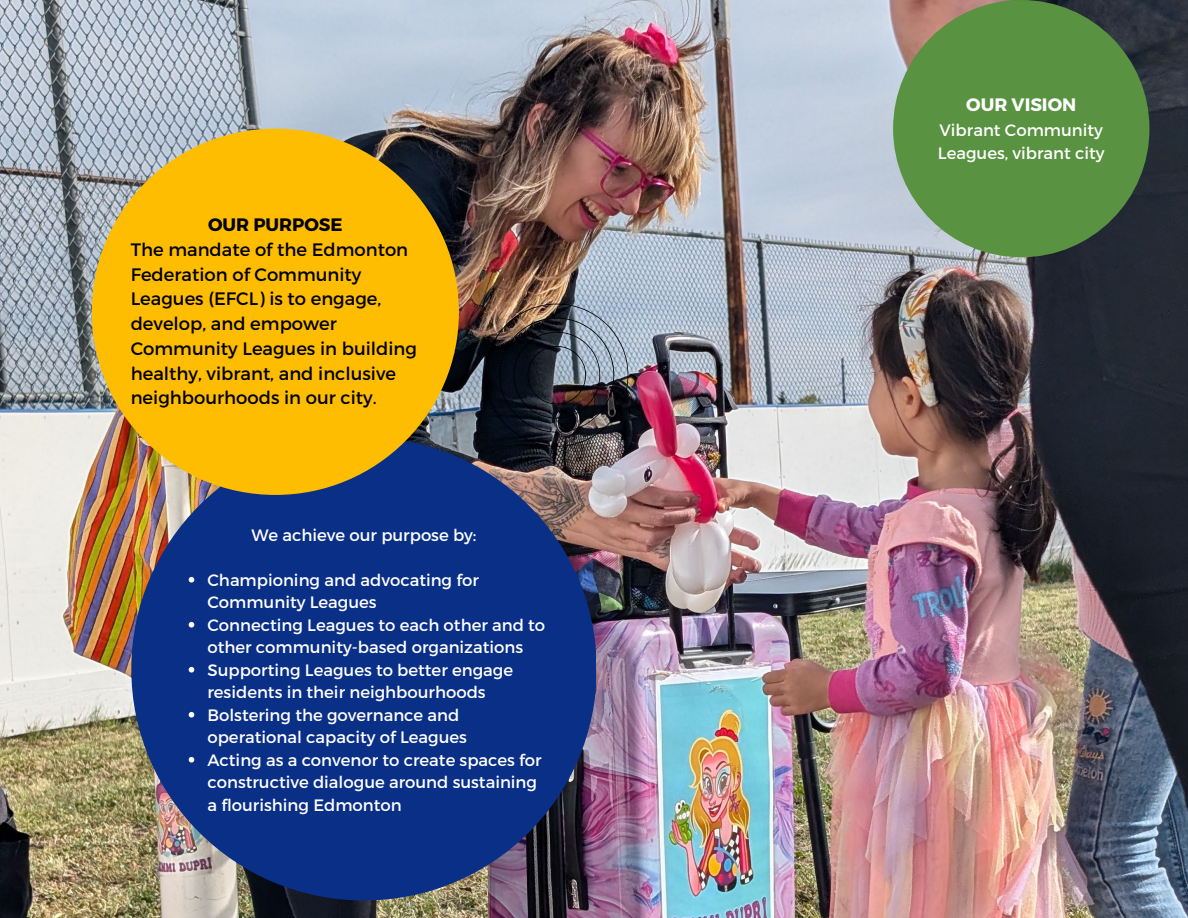
<style>
.page{position:relative;width:1188px;height:918px;background:#fff}
.page>*{position:absolute;margin:0;border:0;box-sizing:border-box;transform-origin:0 0}
.t1{font:18px/24.8px "Montserrat";color:#000}
.t2{font:700 18px "Montserrat";color:#fff}
.t3{font:16.5px/22.5px "Montserrat";color:#fff}
.s1{font-weight:700}
</style>
<div class="page">
<img style="left:0;top:0;width:1188px;height:918px">
<div style="left:893px;top:0;width:256px;height:257px;background:#599240;border-radius:50%"></div>
<img style="left:485px;top:304px;width:143px;height:143px">
<div style="left:131px;top:437px;width:465px;height:463px;background:#0a2f87;border-radius:50%"></div>
<svg style="left:189px;top:577px;width:5px;height:6px"></svg>
<svg style="left:189px;top:622px;width:5px;height:6px"></svg>
<svg style="left:189px;top:667px;width:5px;height:6px"></svg>
<svg style="left:189px;top:712px;width:5px;height:6px"></svg>
<svg style="left:189px;top:757px;width:5px;height:6px"></svg>
<div style="left:92px;top:129px;width:367px;height:366px;background:#febd01;border-radius:50%"></div>
<p class="t1" style="left:131px;top:211px;width:288px;text-indent:77px"><span class="s1">OUR PURPOSE<br></span>The mandate of the Edmonton<br>Federation of Community<br>Leagues (EFCL) is to engage, develop, and empower<br>Community Leagues in building healthy, vibrant, and inclusive neighbourhoods in our city.</p>
<p class="t3" style="left:252px;top:523px;width:226px">We achieve our purpose by:</p>
<h1 class="t3" style="left:207px;top:568px;width:273px">Championing and advocating for<br>Community Leagues</h1>
<p class="t3" style="left:207px;top:613px;width:339px">Connecting Leagues to each other and to other community-based organizations</p>
<h1 class="t3" style="left:207px;top:658px;width:307px">Supporting Leagues to better engage residents in their neighbourhoods</h1>
<p class="t3" style="left:207px;top:703px;width:261px">Bolstering the governance and operational capacity of Leagues</p>
<p class="t3" style="left:207px;top:748px;width:336px">Acting as a convenor to create spaces for constructive dialogue around sustaining a flourishing Edmonton</p>
<p class="t2" style="left:966px;top:93px;width:112px">OUR VISION</p>
<p class="t3" style="left:938px;top:118px;width:168px">Vibrant Community<br>Leagues, vibrant city</p>
</div>
